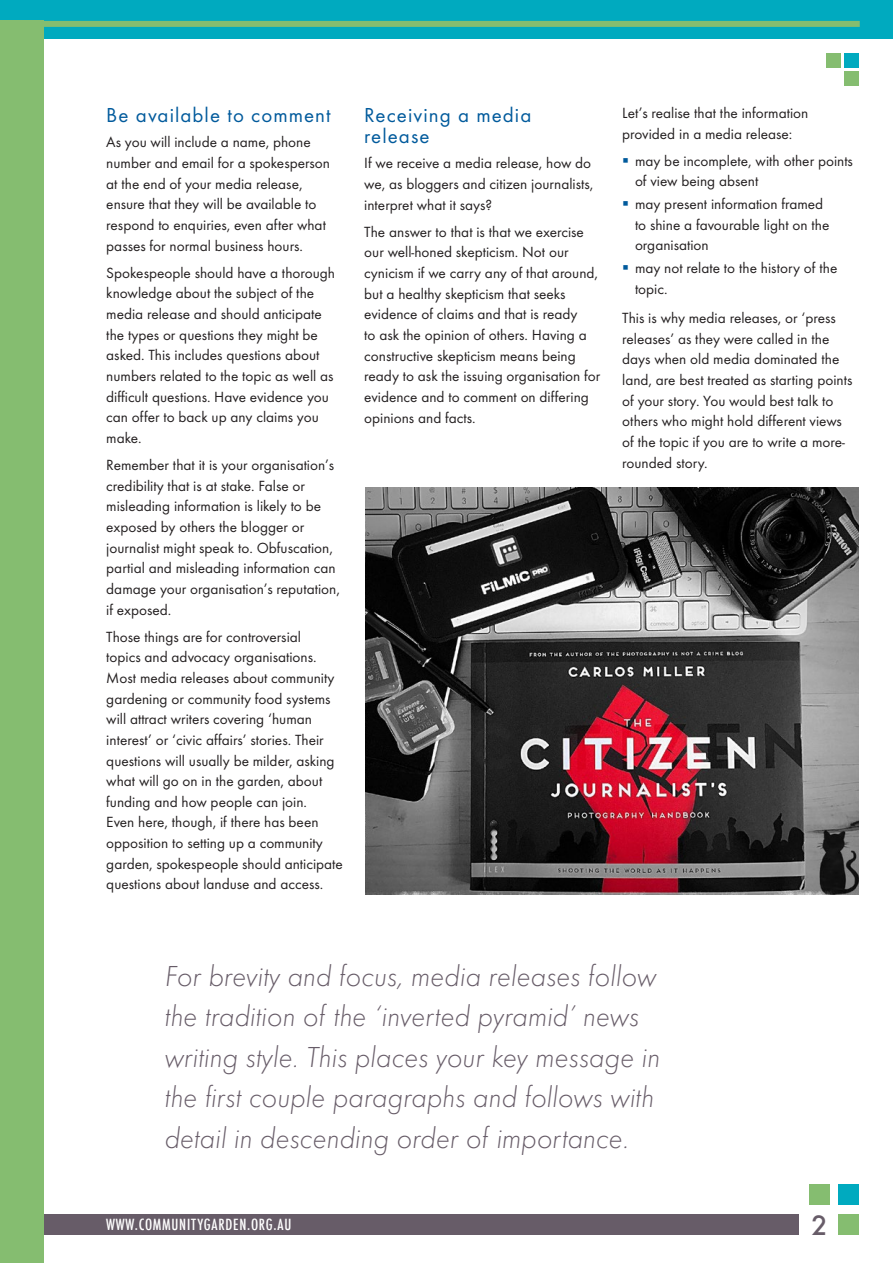
<style>
.page{position:relative;width:893px;height:1263px;background:#fff}
.page>*{position:absolute;margin:0;border:0;box-sizing:border-box;transform-origin:0 0}
.body_introd{font:italic 300 30px/40.5px "Futura T";color:#675c68}
.page_no{font:500 29.25px "Futura T";color:#675c68}
.h2_14{font:21px/21px "Futura T";letter-spacing:.05em;color:#005a9c}
.body{font:15.3px/20.7px "Futura T";color:#231f20}
.t1{font:500 condensed 15px "Futura";letter-spacing:.05em;color:#fff}
</style>
<div class="page">
<div style="left:43px;top:1214px;width:755px;height:21px;background:#675c68"></div>
<div style="left:0;top:0;width:893px;height:39px;background:#00aabf"></div>
<div style="left:0;top:21px;width:44px;height:1242px;background:#85bd70"></div>
<div style="left:25px;top:21px;width:835px;height:6px;background:#85bd70"></div>
<div style="left:844px;top:71px;width:14px;height:15px;background:#85bd70"></div>
<div style="left:844px;top:53px;width:14px;height:15px;background:#00aabf"></div>
<div style="left:826px;top:53px;width:15px;height:15px;background:#85bd70"></div>
<div style="left:838px;top:1214px;width:21px;height:21px;background:#85bd70"></div>
<div style="left:838px;top:1184px;width:21px;height:21px;background:#00aabf"></div>
<div style="left:809px;top:1184px;width:21px;height:21px;background:#85bd70"></div>
<img style="left:365px;top:488px;width:494px;height:406px">
<p class="h2_14" style="left:106px;top:105px;width:226px">Be available to comment</p>
<p class="body" style="left:106px;top:132px;width:225px">As you will include a name, phone number and email for a spokesperson at the end of your media release, ensure that they will be available to respond to enquiries, even after what passes for normal business hours.</p>
<p class="body" style="left:106px;top:262px;width:230px">Spokespeople should have a thorough knowledge about the subject of the media release and should anticipate the types or questions they might be asked. This includes questions about numbers related to the topic as well as difficult questions. Have evidence you can offer to back up any claims you make.</p>
<p class="body" style="left:106px;top:454px;width:235px">Remember that it is your organisation’s credibility that is at stake. False or misleading information is likely to be exposed by others the blogger or journalist might speak to. Obfuscation, partial and misleading information can damage your organisation’s reputation, if exposed.</p>
<p class="body" style="left:106px;top:626px;width:238px">Those things are for controversial<br>topics and advocacy organisations.<br>Most media releases about community gardening or community food systems will attract writers covering ‘human interest’ or ‘civic affairs’ stories. Their questions will usually be milder, asking what will go on in the garden, about funding and how people can join.<br>Even here, though, if there has been opposition to setting up a community garden, spokespeople should anticipate questions about landuse and access.</p>
<p class="h2_14" style="left:364px;top:105px;width:169px">Receiving a media release</p>
<p class="body" style="left:364px;top:153px;width:231px">If we receive a media release, how do we, as bloggers and citizen journalists, interpret what it says?</p>
<p class="body" style="left:364px;top:221px;width:238px">The answer to that is that we exercise our well-honed skepticism. Not our cynicism if we carry any of that around, but a healthy skepticism that seeks evidence of claims and that is ready<br>to ask the opinion of others. Having a constructive skepticism means being ready to ask the issuing organisation for evidence and to comment on differing opinions and facts.</p>
<p class="body" style="left:622px;top:102px;width:188px">Let’s realise that the information provided in a media release:</p>
<p class="body" style="left:635px;top:150px;width:219px">may be incomplete, with other points of view being absent</p>
<p class="body" style="left:635px;top:194px;width:196px">may present information framed to shine a favourable light on the organisation</p>
<p class="body" style="left:635px;top:258px;width:204px">may not relate to the history of the topic.</p>
<p class="body" style="left:622px;top:307px;width:232px">This is why media releases, or ‘press releases’ as they were called in the days when old media dominated the land, are best treated as starting points of your story. You would best talk to others who might hold different views of the topic if you are to write a more&shy;rounded story.</p>
<p class="body_introd" style="left:165px;top:955px;width:497px">For brevity and focus, media releases follow the tradition of the ‘inverted pyramid’ news writing style. This places your key message in the first couple paragraphs and follows with detail in descending order of importance.</p>
<p class="t1" style="left:106px;top:1215px;width:187px">WWW.COMMUNITYGARDEN.ORG.AU</p>
<p class="page_no" style="left:811px;top:1208px;width:18px">2</p>
</div>
